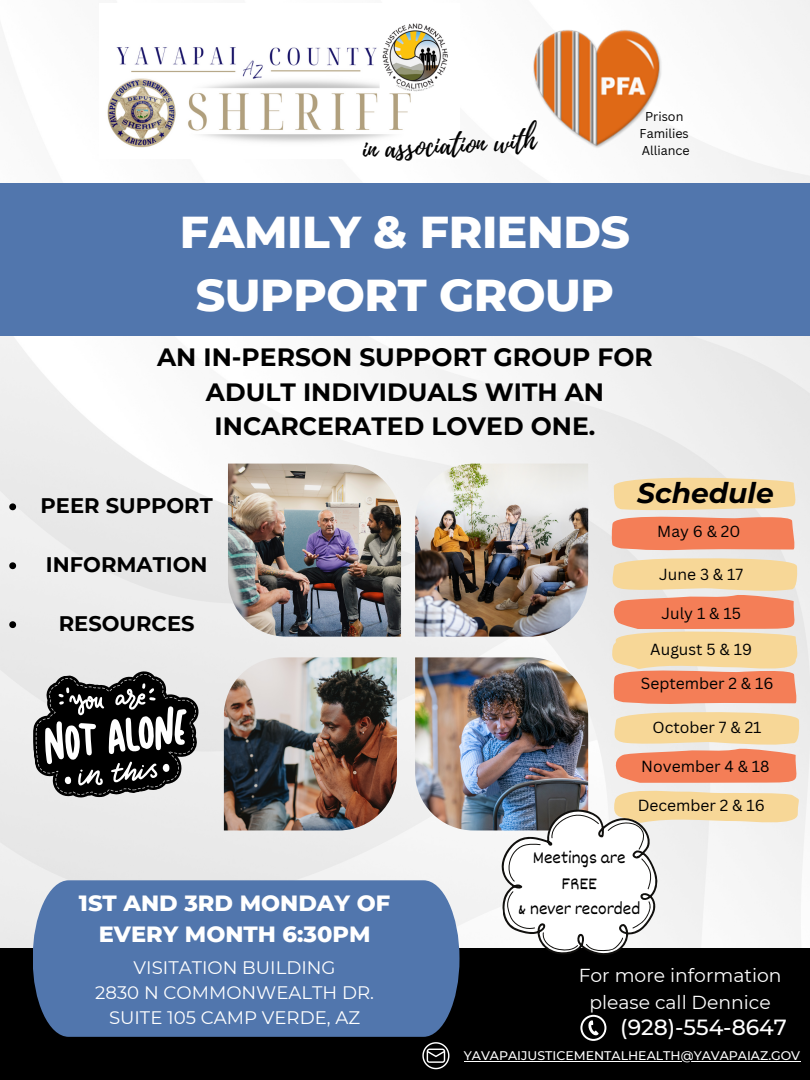
<style>
.page{position:relative;width:810px;height:1080px;background:#fff}
.page>*{position:absolute;margin:0;border:0;box-sizing:border-box;transform-origin:0 0}
.t1{font:800 45.56px/63.5px "Montserrat";letter-spacing:-.01em;color:#fff;text-align:center}
.t2{font:italic 700 28.12px "Montserrat";color:#000}
.t3{font:27.69px "Playlist Script";color:#000}
.t4{font:700 25px/34.7px "Montserrat";color:#000;text-align:center}
.t5{font:800 22.5px/31.4px "Montserrat";color:#fff;text-align:center}
.t6{font:500 21.88px "Montserrat";color:#fff}
.t7{font:700 21.06px "Montserrat";color:#000}
.t8{font:18.75px/26.2px "Montserrat";color:#fff;text-align:center}
.t9{font:18.12px/25.3px "Montserrat";color:#fff;text-align:center}
.t10{font:18.12px "Dekko";color:#000}
.t11{font:15.62px "Canva Sans";color:#000}
.t12{font:500 12.5px "Montserrat";color:#fff}
.t13{font:12.5px "Canva Sans";color:#000}
</style>
<div class="page">
<img style="left:0;top:0;width:810px;height:949px">
<div style="left:0;top:183px;width:810px;height:153px;background:#5176ad"></div>
<img style="left:228px;top:464px;width:173px;height:173px">
<img style="left:415px;top:464px;width:173px;height:173px">
<img style="left:415px;top:657px;width:173px;height:173px">
<img style="left:224px;top:657px;width:173px;height:173px">
<div style="left:0;top:949px;width:810px;height:131px;background:#000"></div>
<div style="left:33px;top:880px;width:426px;height:157px;background:#5176ad"></div>
<img style="left:500px;top:0;width:192px;height:183px">
<img style="left:100px;top:4px;width:359px;height:154px">
<svg style="left:580px;top:1015px;width:26px;height:26px"></svg>
<svg style="left:422px;top:1042px;width:27px;height:27px"></svg>
<svg style="left:608px;top:557px;width:198px;height:147px;background:#f2b890"></svg>
<svg style="left:611px;top:472px;width:188px;height:78px;background:#f2b892"></svg>
<svg style="left:24px;top:658px;width:186px;height:148px;background:#848484"></svg>
<svg style="left:496px;top:710px;width:312px;height:245px"></svg>
<hr style="left:464px;top:1061px;width:336px;height:1px;background:#fff">
<svg style="left:9px;top:503px;width:7px;height:7px"></svg>
<svg style="left:9px;top:562px;width:7px;height:7px"></svg>
<svg style="left:9px;top:621px;width:7px;height:7px"></svg>
<p class="t3" style="left:362px;top:130px;width:175px;rotate:-3deg">in association with</p>
<p class="t13" style="left:645px;top:107px;width:40px">Prison</p>
<p class="t13" style="left:640px;top:125px;width:51px">Families</p>
<p class="t13" style="left:642px;top:142px;width:49px">Alliance</p>
<h4 class="t1" style="left:180px;top:199px;width:452px">FAMILY &amp; FRIENDS<br>SUPPORT GROUP</h4>
<h1 class="t4" style="left:157px;top:340px;width:497px">AN IN-PERSON SUPPORT GROUP FOR<br>ADULT INDIVIDUALS WITH AN<br>INCARCERATED LOVED ONE.</h1>
<p class="t7" style="left:41px;top:493px;width:174px">PEER SUPPORT</p>
<p class="t7" style="left:46px;top:552px;width:163px">INFORMATION</p>
<p class="t7" style="left:59px;top:611px;width:137px">RESOURCES</p>
<p class="t5" style="left:79px;top:887px;width:313px">1ST AND 3RD MONDAY OF<br>EVERY MONTH 6:30PM</p>
<p class="t9" style="left:134px;top:955px;width:204px">VISITATION BUILDING</p>
<p class="t9" style="left:95px;top:980px;width:280px">2830 N COMMONWEALTH DR.<br>SUITE 105 CAMP VERDE, AZ</p>
<p class="t2" style="left:637px;top:476px;width:138px">Schedule</p>
<p class="t11" style="left:657px;top:520px;width:85px">May 6 &amp; 20</p>
<p class="t11" style="left:659px;top:563px;width:85px">June 3 &amp; 17</p>
<p class="t11" style="left:662px;top:603px;width:81px">July 1 &amp; 15</p>
<p class="t11" style="left:650px;top:638px;width:103px">August 5 &amp; 19</p>
<p class="t11" style="left:641px;top:672px;width:134px">September 2 &amp; 16</p>
<p class="t11" style="left:653px;top:716px;width:110px">October 7 &amp; 21</p>
<p class="t11" style="left:641px;top:755px;width:130px">November 4 &amp; 18</p>
<p class="t11" style="left:638px;top:794px;width:129px">December 2 &amp; 16</p>
<p class="t10" style="left:533px;top:847px;width:94px">Meetings are</p>
<h4 class="t10" style="left:561px;top:872px;width:37px">FREE</h4>
<p class="t10" style="left:518px;top:897px;width:124px">&amp; never recorded</p>
<p class="t8" style="left:579px;top:963px;width:204px">For more information please call Dennice</p>
<h2 class="t6" style="left:620px;top:1013px;width:168px">(928)-554-8647</h2>
<p class="t12" style="left:464px;top:1048px;width:338px">YAVAPAIJUSTICEMENTALHEALTH@YAVAPAIAZ.GOV</p>
</div>
